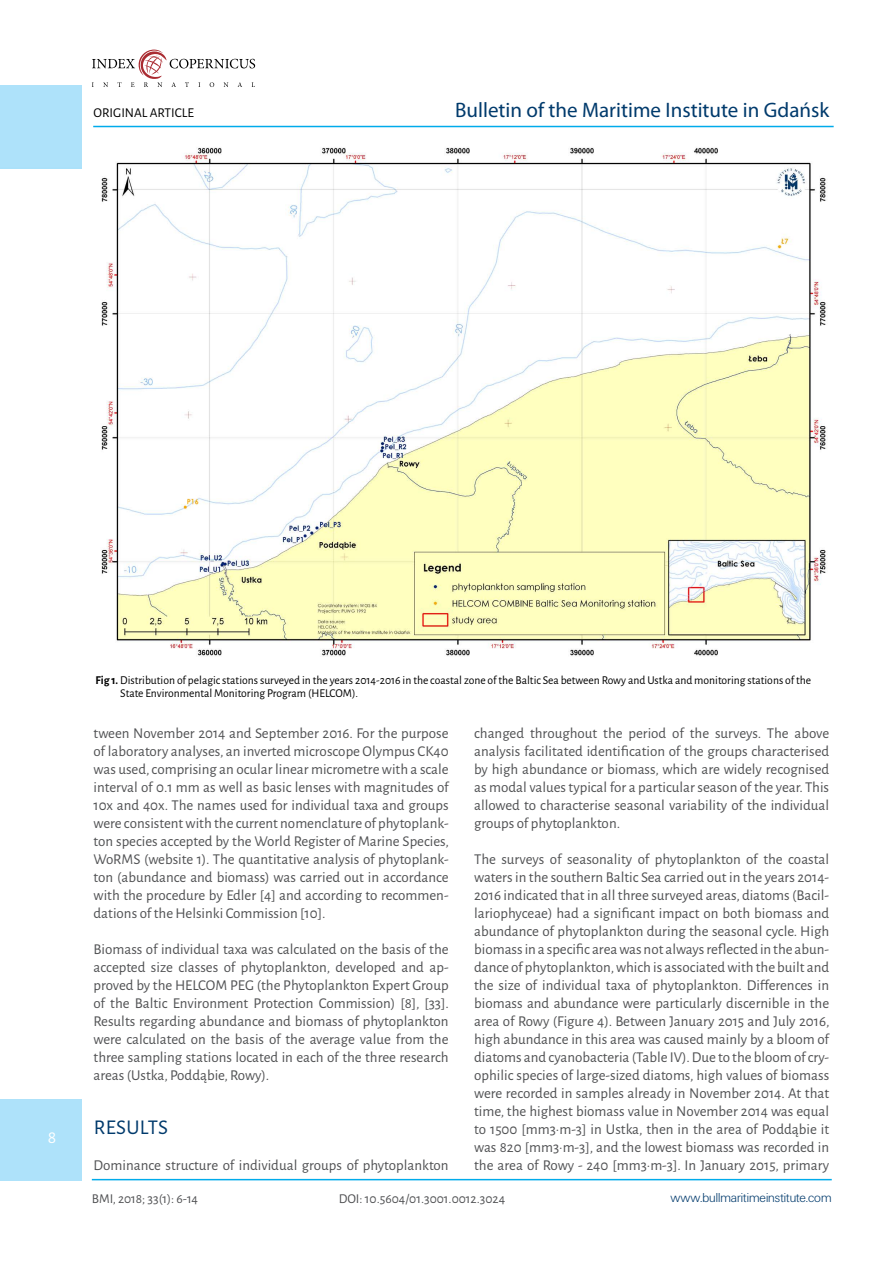
<style>
.page{position:relative;width:893px;height:1263px;background:#fff}
.page>*{position:absolute;margin:0;border:0;box-sizing:border-box;transform-origin:0 0}
.t1{font:21px "Myriad Pro";color:#003a6c}
.t2{font:21px "Alegreya Sans";letter-spacing:.015em;color:#003a6c}
.t3{font:18px "Alegreya Sans";color:#fff}
.t4{font:15px/18px "Alegreya Sans";color:#515254;text-align:justify}
.t5{font:13.5px "Alegreya Sans";color:#515254}
.t6{font:13.5px "Unitus DCE Ligh";color:#003a6c}
.t7{font:13.5px "Alegreya Sans";color:#000}
.t8{font:12px/13.5px "Alegreya Sans";color:#000}
.s1{font-weight:700}
</style>
<div class="page">
<div style="left:1px;top:87px;width:81px;height:81px;background:#abe1fa"></div>
<div style="left:0;top:85px;width:81px;height:82px;background:#aee2fa"></div>
<div style="left:1px;top:1099px;width:81px;height:81px;background:#aee2fa"></div>
<hr style="left:92px;top:1179px;width:740px;height:1px;background:#00abeb">
<hr style="left:93px;top:126px;width:741px;height:1px;background:#00abeb">
<svg style="left:92px;top:50px;width:163px;height:37px"></svg>
<img style="left:101px;top:147px;width:725px;height:509px">
<p class="t7" style="left:94px;top:103px;width:102px">ORIGINAL ARTICLE</p>
<h1 class="t1" style="left:455px;top:97px;width:376px">Bulletin of the Maritime Institute in Gdańsk</h1>
<p class="t3" style="left:48px;top:1125px;width:10px">8</p>
<p class="t8" style="left:120px;top:673px;width:692px;text-indent:-25px"><span class="s1">Fig 1.</span> Distribution of pelagic stations surveyed in the years 2014-2016 in the coastal zone of the Baltic Sea between Rowy and Ustka and monitoring stations of the<br>State Environmental Monitoring Program (HELCOM).</p>
<p class="t4" style="left:94px;top:723px;width:357px">tween N ovember 2014 and September 2016. For the purpose of laboratory analyses, an inverted microscope Olympus CK40 was used, comprising an ocular linear micrometre with a scale interval of 0.1 mm as well as basic lenses with magnitudes of 10x and 40x. The names used for individual taxa and groups were consistent with the current nomenclature of phytoplank&shy;ton species accepted by the World Register of Marine Species, WoRMS (website 1). The quantitative analysis of phytoplank&shy;ton (abundance and biomass) was carried out in accordance with the procedure by Edler [4] and according to recommen&shy;dations of the Helsinki Commission [10].</p>
<p class="t4" style="left:94px;top:939px;width:357px">Biomass of individual taxa was calculated on the basis of the accepted size classes of phytoplankton, developed and ap&shy;proved by the HELCOM PEG (the Phytoplankton Expert Group of the Baltic Environment Protection Commission) [8], [33].<br>Results regarding abundance and biomass of phytoplankton were calculated on the basis of the average value from the three sampling stations located in each of the three research areas (Ustka, Poddąbie, Rowy).</p>
<h1 class="t2" style="left:94px;top:1113px;width:74px">Results</h1>
<p class="t4" style="left:94px;top:1155px;width:357px">Dominance structure of individual groups of phytoplankton</p>
<p class="t4" style="left:474px;top:723px;width:357px">changed throughout the period of the surveys. The above analysis facilitated identification of the groups characterised by high abundance or biomass, which are widely recognised as modal values typical for a particular season of the year. This allowed to characterise seasonal variability of the individual groups of phytoplankton.</p>
<p class="t4" style="left:474px;top:849px;width:357px">The surveys of seasonality of phytoplankton of the coastal waters in the southern Baltic Sea carried out in the years 2014- 2016 indicated that in all three surveyed areas, diatoms (Bacil&shy;lariophyceae) had a significant impact on both biomass and abundance of phytoplankton during the seasonal cycle. High biomass in a specific area was not always reflected in the abun&shy;dance of phytoplankton, which is associated with the built and the size of individual taxa of phytoplankton. Differences in biomass and abundance were particularly discernible in the area of Rowy (Figure 4). Between January 2015 and July 2016, high abundance in this area was caused mainly by a bloom of diatoms and cyanobacteria (Table IV). Due to the bloom of cry&shy;ophilic species of large-sized diatoms, high values of biomass were recorded in samples already in N ovember 2014. At that time, the highest biomass value in November 2014 was equal to 1500 [mm3·m-3] in Ustka, then in the area of Poddąbie it was 820 [mm3·m-3], and the lowest biomass was recorded in the area of Rowy - 240 [mm3·m-3]. In January 2015, primary</p>
<p class="t5" style="left:92px;top:1189px;width:108px">BMI, 2018; 33(1): 6-14</p>
<p class="t5" style="left:339px;top:1189px;width:168px">DOI: 10.5604/01.3001.0012.3024</p>
<p class="t6" style="left:671px;top:1190px;width:162px">www.bullmaritimeinstitute.com</p>
</div>
